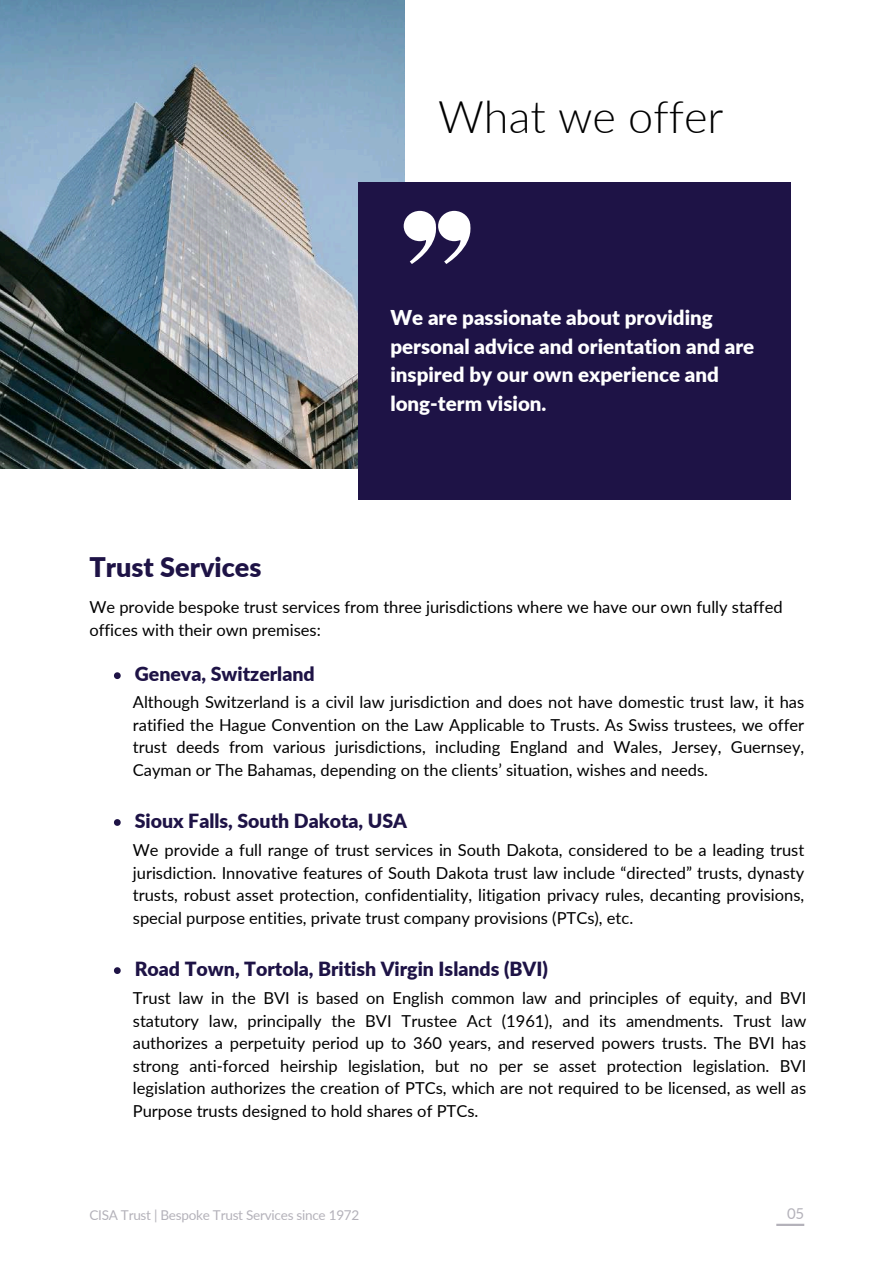
<style>
.page{position:relative;width:894px;height:1264px;background:#fff}
.page>*{position:absolute;margin:0;border:0;box-sizing:border-box;transform-origin:0 0}
.t1{font:300 45px "Lato";color:#000001}
.t2{font:900 27px "Lato";color:#1e1346}
.t3{font:900 20.55px/28.5px "Lato";color:#fff}
.t4{font:900 19.5px "Lato";color:#1e1346}
.t5{font:16.5px/22.5px "Lato";color:#000;text-align:justify}
.t6{font:15px "Lato";color:#b4b2ba}
.t7{font:13.5px "Lato";letter-spacing:-.02em;color:#b4b2ba}
</style>
<div class="page">
<img style="left:0;top:0;width:404px;height:469px">
<div style="left:358px;top:182px;width:432px;height:318px;background:#1e1346"></div>
<svg style="left:403px;top:211px;width:68px;height:53px"></svg>
<svg style="left:114px;top:672px;width:7px;height:7px"></svg>
<svg style="left:114px;top:819px;width:7px;height:6px"></svg>
<svg style="left:114px;top:967px;width:7px;height:7px"></svg>
<hr style="left:776px;top:1223px;width:28px;height:2px;background:#b4b2ba">
<h1 class="t1" style="left:438px;top:89px;width:287px">What we offer</h1>
<p class="t3" style="left:390px;top:303px;width:365px">We are passionate about providing personal advice and orientation and are inspired by our own experience and long-term vision.</p>
<h2 class="t2" style="left:89px;top:550px;width:174px">Trust Services</h2>
<p class="t5" style="left:89px;top:595px;width:694px">We provide bespoke trust services from three jurisdictions where we have our own fully staffed offices with their own premises:</p>
<p class="t4" style="left:135px;top:662px;width:181px">Geneva, Switzerland</p>
<p class="t5" style="left:133px;top:690px;width:672px">Although Switzerland is a civil law jurisdiction and does not have domestic trust law, it has ratified the Hague Convention on the Law Applicable to Trusts. As Swiss trustees, we offer trust deeds from various jurisdictions, including England and Wales, Jersey, Guernsey, Cayman or The Bahamas, depending on the clients’ situation, wishes and needs.</p>
<p class="t4" style="left:135px;top:808px;width:274px">Sioux Falls, South Dakota, USA</p>
<p class="t5" style="left:133px;top:838px;width:672px">We provide a full range of trust services in South Dakota, considered to be a leading trust jurisdiction. Innovative features of South Dakota trust law include “directed” trusts, dynasty trusts, robust asset protection, confidentiality, litigation privacy rules, decanting provisions, special purpose entities, private trust company provisions (PTCs), etc.</p>
<p class="t4" style="left:135px;top:957px;width:414px">Road Town, Tortola, British Virgin Islands (BVI)</p>
<p class="t5" style="left:133px;top:986px;width:674px">Trust law in the BVI is based on English common law and principles of equity, and BVI statutory law, principally the BVI Trustee Act (1961), and its amendments. Trust law authorizes a perpetuity period up to 360 years, and reserved powers trusts. The BVI has strong anti-forced heirship legislation, but no per se asset protection legislation. BVI legislation authorizes the creation of PTCs, which are not required to be licensed, as well as Purpose trusts designed to hold shares of PTCs.</p>
<p class="t7" style="left:89px;top:1206px;width:271px">CISA Trust | Bespoke Trust Services since 1972</p>
<p class="t6" style="left:787px;top:1203px;width:19px">05</p>
</div>
